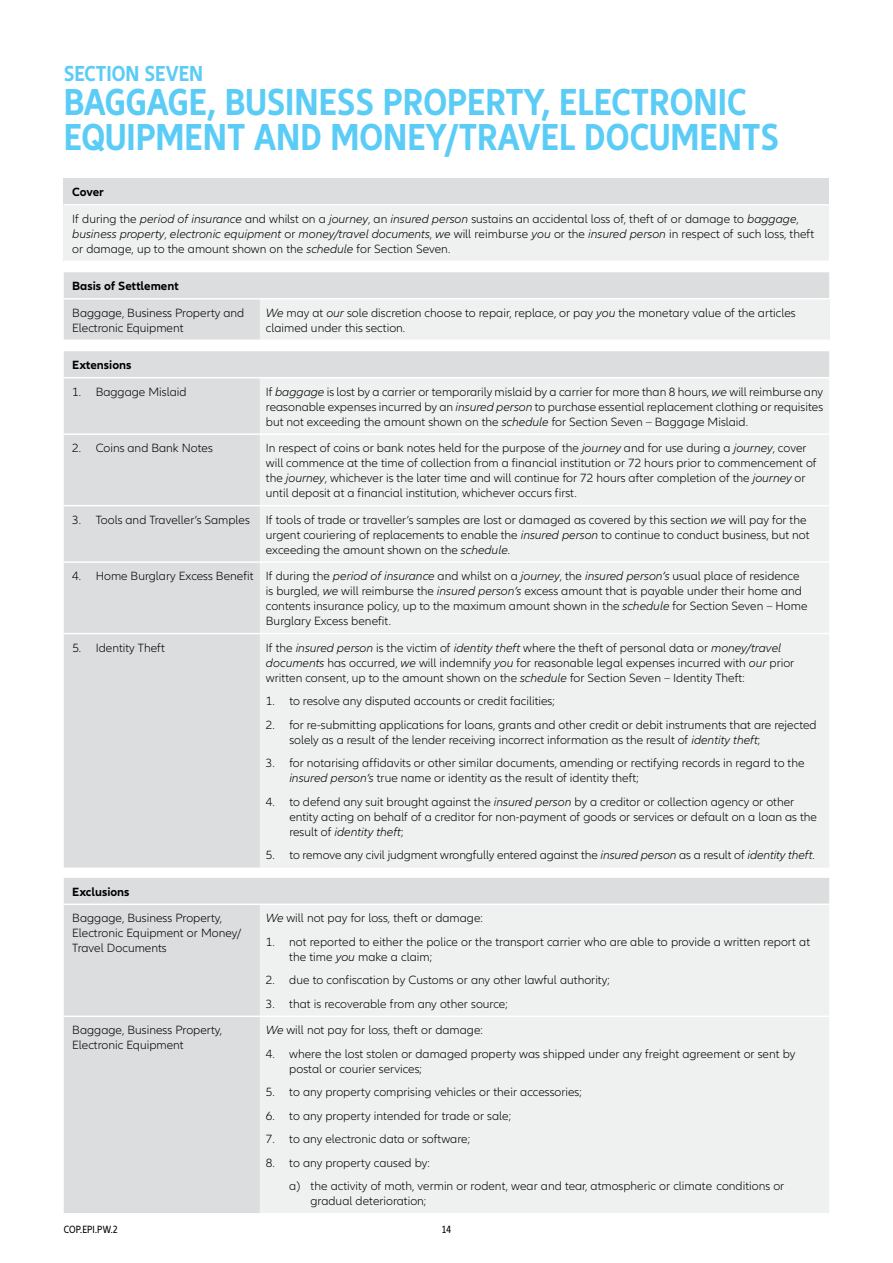
<style>
.page{position:relative;width:893px;height:1263px;background:#fff}
.page>*{position:absolute;margin:0;border:0;box-sizing:border-box;transform-origin:0 0}
.t1{font:700 condensed 39px/34.5px "Allianz Neo";color:#5bccf6}
.t2{font:700 condensed 22.5px "Allianz Neo";color:#5bccf6}
.t3{font:300 12.3px/15px "Allianz Neo";color:#000}
.t4{font:700 12.3px "Allianz Neo";color:#000}
.t5{font:condensed 10.8px "Allianz Neo";letter-spacing:.005em;color:#000}
.s1{font-weight:700}
.s2{font-style:italic}
</style>
<div class="page">
<div style="left:64px;top:178px;width:765px;height:27px;background:#dcddde"></div>
<div style="left:64px;top:205px;width:765px;height:56px;background:#eff0f0"></div>
<hr style="left:64px;top:204px;width:765px;height:2px;background:#fff">
<div style="left:64px;top:272px;width:765px;height:67px;background:#dcddde"></div>
<div style="left:260px;top:299px;width:569px;height:41px;background:#eff0f0"></div>
<hr style="left:260px;top:339px;width:569px;height:2px;background:#fff">
<hr style="left:64px;top:298px;width:196px;height:1px;background:#fff">
<hr style="left:260px;top:298px;width:569px;height:1px;background:#fff">
<div style="left:64px;top:351px;width:765px;height:516px;background:#dcddde"></div>
<div style="left:260px;top:378px;width:569px;height:489px;background:#eff0f0"></div>
<hr style="left:64px;top:433px;width:196px;height:2px;background:#fff">
<hr style="left:260px;top:433px;width:569px;height:2px;background:#fff">
<hr style="left:64px;top:505px;width:196px;height:1px;background:#fff">
<hr style="left:260px;top:505px;width:569px;height:1px;background:#fff">
<hr style="left:64px;top:561px;width:196px;height:2px;background:#fff">
<hr style="left:260px;top:561px;width:569px;height:2px;background:#fff">
<hr style="left:64px;top:633px;width:196px;height:1px;background:#fff">
<hr style="left:260px;top:633px;width:569px;height:1px;background:#fff">
<hr style="left:64px;top:377px;width:196px;height:1px;background:#fff">
<hr style="left:260px;top:377px;width:569px;height:1px;background:#fff">
<div style="left:64px;top:878px;width:765px;height:335px;background:#dcddde"></div>
<div style="left:260px;top:905px;width:569px;height:308px;background:#eff0f0"></div>
<hr style="left:64px;top:1015px;width:196px;height:2px;background:#fff">
<hr style="left:260px;top:1015px;width:569px;height:2px;background:#fff">
<hr style="left:64px;top:903px;width:196px;height:2px;background:#fff">
<hr style="left:260px;top:903px;width:569px;height:2px;background:#fff">
<h2 class="t2" style="left:64px;top:66px;width:141px">SECTION SEVEN</h2>
<h1 class="t1" style="left:64px;top:88px;width:717px">BAGGAGE, BUSINESS PROPERTY, ELECTRONIC<br>EQUIPMENT AND MONEY/TRAVEL DOCUMENTS</h1>
<p class="t3" style="left:72px;top:180px;width:728px;line-height:26.4px"><span class="s1">Cover<br></span>If during the <span class="s2">period of insurance</span> and whilst on a <span class="s2">journey</span>, an <span class="s2">insured person</span> sustains an accidental loss of, theft of or damage to <span class="s2">baggage</span>,</p>
<p class="t3" style="left:72px;top:227px;width:743px"><span class="s2">business property</span>, <span class="s2">electronic equipment</span> or <span class="s2">money/travel documents</span>, <span class="s2">we</span> will reimburse <span class="s2">you</span> or the <span class="s2">insured person</span> in respect of such loss, theft or damage, up to the amount shown on the <span class="s2">schedule</span> for Section Seven.</p>
<p class="t4" style="left:72px;top:281px;width:108px">Basis of Settlement</p>
<p class="t3" style="left:72px;top:306px;width:174px">Baggage, Business Property and<br>Electronic Equipment</p>
<p class="t3" style="left:266px;top:306px;width:531px"><span class="s2">We</span> may at <span class="s2">our</span> sole discretion choose to repair, replace, or pay <span class="s2">you</span> the monetary value of the articles claimed under this section.</p>
<p class="t4" style="left:72px;top:360px;width:61px">Extensions</p>
<p class="t3" style="left:72px;top:385px;width:116px">1. Baggage Mislaid</p>
<p class="t3" style="left:266px;top:385px;width:559px;text-align:justify">If <span class="s2">baggage</span> is lost by a carrier or temporarily mislaid by a carrier for more than 8 hours, <span class="s2">we</span> will reimburse any reasonable expenses incurred by an <span class="s2">insured person</span> to purchase essential replacement clothing or requisites but not exceeding the amount shown on the <span class="s2">schedule</span> for Section Seven – Baggage Mislaid.</p>
<p class="t3" style="left:72px;top:441px;width:142px">2. Coins and Bank Notes</p>
<p class="t3" style="left:266px;top:441px;width:552px">In respect of coins or bank notes held for the purpose of the <span class="s2">journey</span> and for use during a <span class="s2">journey</span>, cover will commence at the time of collection from a financial institution or 72 hours prior to commencement of the <span class="s2">journey</span>, whichever is the later time and will continue for 72 hours after completion of the <span class="s2">journey</span> or until deposit at a financial institution, whichever occurs first.</p>
<p class="t3" style="left:72px;top:513px;width:179px">3. Tools and Traveller’s Samples</p>
<p class="t3" style="left:266px;top:513px;width:545px">If tools of trade or traveller’s samples are lost or damaged as covered by this section <span class="s2">we</span> will pay for the urgent couriering of replacements to enable the <span class="s2">insured person</span> to continue to conduct business, but not exceeding the amount shown on the <span class="s2">schedule</span>.</p>
<p class="t3" style="left:266px;top:569px;width:543px;text-indent:-194px">4. Home Burglary Excess Benefit If during the <span class="s2">period of insurance</span> and whilst on a <span class="s2">journey</span>, the <span class="s2">insured person’s</span> usual place of residence is burgled, <span class="s2">we</span> will reimburse the <span class="s2">insured person’s</span> excess amount that is payable under their home and contents insurance policy, up to the maximum amount shown in the <span class="s2">schedule</span> for Section Seven – Home Burglary Excess benefit.</p>
<p class="t3" style="left:72px;top:641px;width:94px">5. Identity Theft</p>
<p class="t3" style="left:266px;top:641px;width:530px">If the <span class="s2">insured person</span> is the victim of <span class="s2">identity theft</span> where the theft of personal data or <span class="s2">money/travel documents</span> has occurred, <span class="s2">we</span> will indemnify <span class="s2">you</span> for reasonable legal expenses incurred with <span class="s2">our</span> prior written consent, up to the amount shown on the <span class="s2">schedule</span> for Section Seven – Identity Theft:</p>
<p class="t3" style="left:266px;top:694px;width:290px">1. to resolve any disputed accounts or credit facilities;</p>
<p class="t3" style="left:289px;top:718px;width:529px;text-indent:-23px">2. for re-submitting applications for loans, grants and other credit or debit instruments that are rejected solely as a result of the lender receiving incorrect information as the result of <span class="s2">identity theft</span>;</p>
<p class="t3" style="left:289px;top:756px;width:517px;text-indent:-23px">3. for notarising affidavits or other similar documents, amending or rectifying records in regard to the <span class="s2">insured person’s</span> true name or identity as the result of identity theft;</p>
<p class="t3" style="left:289px;top:795px;width:529px;text-indent:-23px">4. to defend any suit brought against the <span class="s2">insured person</span> by a creditor or collection agency or other entity acting on behalf of a creditor for non-payment of goods or services or default on a loan as the result of <span class="s2">identity theft</span>;</p>
<p class="t3" style="left:266px;top:848px;width:550px">5. to remove any civil judgment wrongfully entered against the <span class="s2">insured person</span> as a result of <span class="s2">identity theft</span>.</p>
<p class="t4" style="left:72px;top:887px;width:59px">Exclusions</p>
<p class="t3" style="left:72px;top:911px;width:171px">Baggage, Business Property,<br>Electronic Equipment or Money/<br>Travel Documents</p>
<p class="t3" style="left:266px;top:911px;width:218px"><span class="s2">We</span> will not pay for loss, theft or damage:</p>
<p class="t3" style="left:289px;top:935px;width:522px;text-indent:-23px">1. not reported to either the police or the transport carrier who are able to provide a written report at the time <span class="s2">you</span> make a claim;</p>
<p class="t3" style="left:266px;top:973px;width:345px">2. due to confiscation by Customs or any other lawful authority;</p>
<p class="t3" style="left:266px;top:997px;width:243px">3. that is recoverable from any other source;</p>
<p class="t3" style="left:72px;top:1023px;width:151px">Baggage, Business Property,<br>Electronic Equipment</p>
<p class="t3" style="left:266px;top:1023px;width:218px"><span class="s2">We</span> will not pay for loss, theft or damage:</p>
<p class="t3" style="left:289px;top:1047px;width:508px;text-indent:-23px">4. where the lost stolen or damaged property was shipped under any freight agreement or sent by postal or courier services;</p>
<p class="t3" style="left:266px;top:1085px;width:317px">5. to any property comprising vehicles or their accessories;</p>
<p class="t3" style="left:266px;top:1109px;width:247px">6. to any property intended for trade or sale;</p>
<p class="t3" style="left:266px;top:1132px;width:206px">7. to any electronic data or software;</p>
<p class="t3" style="left:289px;top:1152px;width:497px;line-height:23.5px;text-indent:-23px">8. to any property caused by:<br>a) the activity of moth, vermin or rodent, wear and tear, atmospheric or climate conditions or</p>
<p class="t3" style="left:311px;top:1194px;width:117px">gradual deterioration;</p>
<p class="t5" style="left:64px;top:1223px;width:56px">COP.EPI.PW.2</p>
<p class="t5" style="left:442px;top:1223px;width:11px">14</p>
</div>
